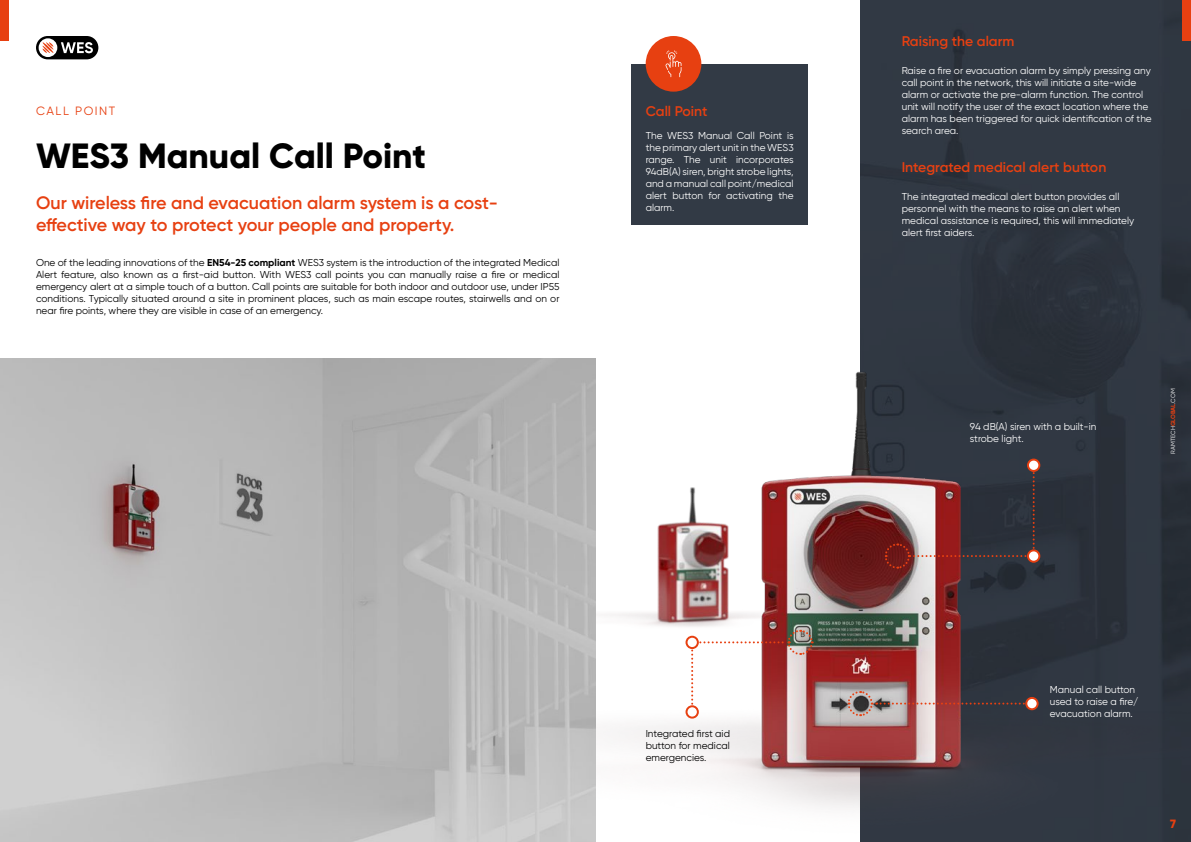
<style>
.page{position:relative;width:1191px;height:842px;background:#fff}
.page>*{position:absolute;margin:0;border:0;box-sizing:border-box;transform-origin:0 0}
.t1{font:800 35px "Gilroy";color:#000}
.t2{font:600 18px/21.6px "Gilroy";color:#e74011}
.t3{font:600 14px "Gilroy";color:#e74011}
.t4{font:12px "Gilroy";letter-spacing:.13em;color:#e74011}
.t5{font:800 12px "Gilroy";color:#e74011}
.t6{font:10px/12px "Gilroy";color:#fff}
.t7{font:10px/12px "Gilroy";color:#000;text-align:justify}
.t8{font:6px "Gilroy";color:#fff}
.s1{font-weight:700}
.s2{font-weight:700;color:#e74011}
</style>
<div class="page">
<div style="left:860px;top:0;width:331px;height:64px;background:#313944"></div>
<div style="left:1182px;top:0;width:9px;height:40px;background:#e74011"></div>
<div style="left:0;top:0;width:9px;height:40px;background:#e74011"></div>
<img style="left:265px;top:64px;width:926px;height:778px">
<svg style="left:883px;top:466px;width:151px;height:104px;background:#695055"></svg>
<svg style="left:1027px;top:549px;width:13px;height:14px"></svg>
<div style="left:1029px;top:551px;width:9px;height:10px;background:#fff;border-radius:50%"></div>
<svg style="left:1027px;top:459px;width:13px;height:13px"></svg>
<div style="left:1029px;top:461px;width:9px;height:9px;background:#fff;border-radius:50%"></div>
<svg style="left:691px;top:629px;width:123px;height:82px"></svg>
<svg style="left:685px;top:636px;width:14px;height:13px"></svg>
<div style="left:687px;top:638px;width:10px;height:9px;background:#fff;border-radius:50%"></div>
<svg style="left:685px;top:705px;width:14px;height:14px"></svg>
<svg style="left:687px;top:707px;width:10px;height:10px"></svg>
<svg style="left:846px;top:690px;width:187px;height:27px;background:#82696b"></svg>
<svg style="left:1025px;top:697px;width:13px;height:13px"></svg>
<div style="left:1027px;top:699px;width:9px;height:9px;background:#fff;border-radius:50%"></div>
<div style="left:631px;top:64px;width:177px;height:161px;background:#323a45"></div>
<div style="left:645px;top:36px;width:56px;height:56px;background:#e74011;border-radius:50%"></div>
<svg style="left:36px;top:36px;width:62px;height:23px"></svg>
<svg style="left:665px;top:50px;width:16px;height:27px"></svg>
<img style="left:0;top:359px;width:595px;height:483px">
<p class="t4" style="left:36px;top:104px;width:81px">CALL POINT</p>
<h1 class="t1" style="left:36px;top:134px;width:392px">WES3 Manual Call Point</h1>
<h2 class="t2" style="left:36px;top:192px;width:463px">Our wireless fire and evacuation alarm system is a cost&shy;effective way to protect your people and property.</h2>
<p class="t7" style="left:36px;top:256px;width:525px">One of the leading innovations of the <span class="s1">EN54-25 compliant</span> WES3 system is the introduction of the integrated Medical Alert feature, also known as a first-aid button. With WES3 call points you can manually raise a fire or medical emergency alert at a simple touch of a button. Call points are suitable for both indoor and outdoor use, under IP55 conditions. Typically situated around a site in prominent places, such as main escape routes, stairwells and on or near fire points, where they are visible in case of an emergency.</p>
<h3 class="t3" style="left:645px;top:103px;width:63px">Call Point</h3>
<p class="t6" style="left:645px;top:129px;width:149px;text-align:justify">The WES3 Manual Call Point is the primary alert unit in the WES3 range. The unit incorporates 94dB(A) siren, bright strobe lights, and a manual call point/medical alert button for activating the alarm.</p>
<p class="t7" style="left:645px;top:727px;width:86px">Integrated first aid button for medical emergencies.</p>
<h3 class="t3" style="left:901px;top:32px;width:114px">Raising the alarm</h3>
<p class="t6" style="left:901px;top:64px;width:251px">Raise a fire or evacuation alarm by simply pressing any call point in the network, this will initiate a site-wide alarm or activate the pre-alarm function. The control unit will notify the user of the exact location where the alarm has been triggered for quick identification of the search area.</p>
<h3 class="t3" style="left:901px;top:158px;width:206px">Integrated medical alert button</h3>
<p class="t6" style="left:901px;top:191px;width:234px">The integrated medical alert button provides all personnel with the means to raise an alert when medical assistance is required, this will immediately alert first aiders.</p>
<p class="t6" style="left:970px;top:420px;width:128px">94 dB(A) siren with a built-in strobe light.</p>
<p class="t8" style="left:1169px;top:453px;width:66px;rotate:-90deg">RAMTECH<span class="s2">GLOBAL</span>.COM</p>
<p class="t6" style="left:1049px;top:684px;width:90px">Manual call button used to raise a fire/ evacuation alarm.</p>
<p class="t5" style="left:1170px;top:816px;width:7px">7</p>
</div>
